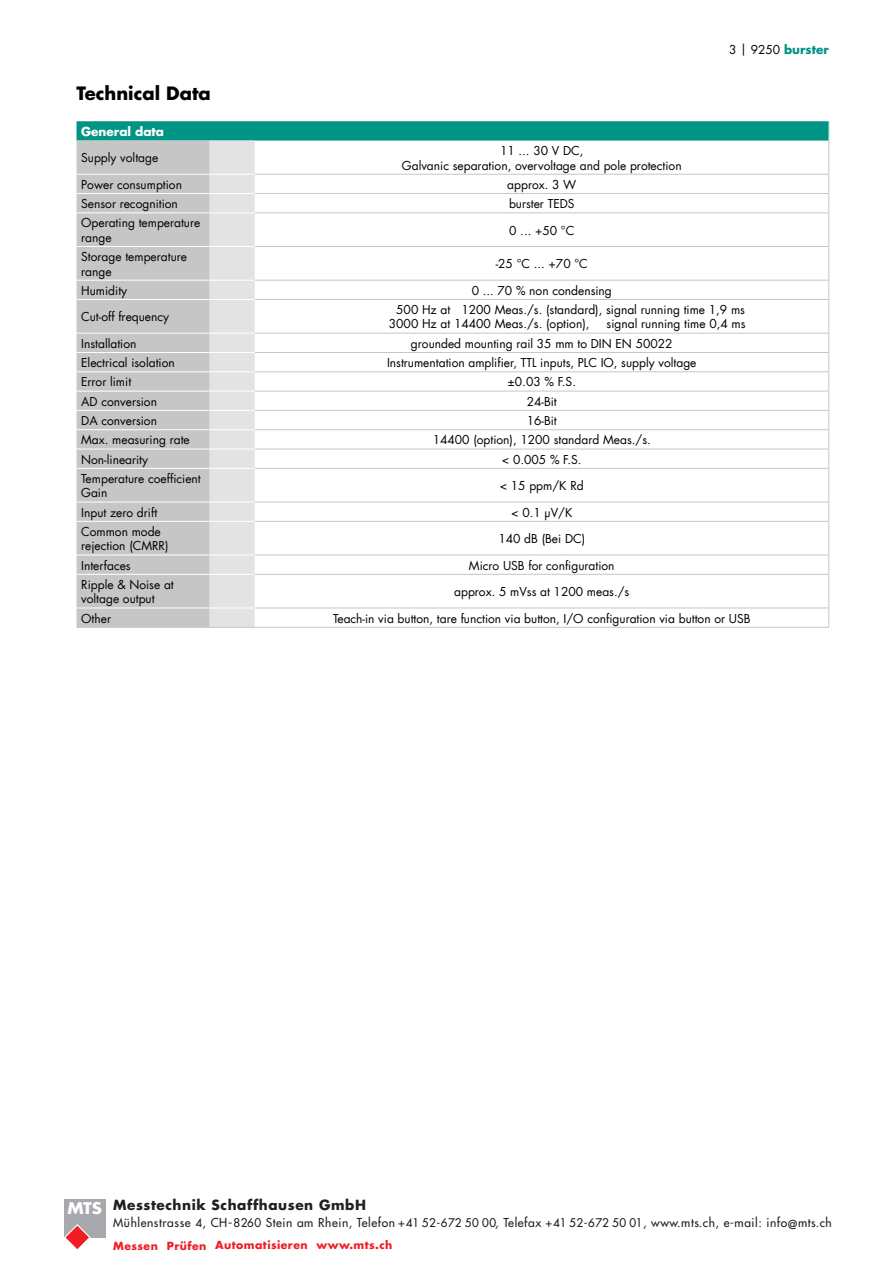
<style>
.page{position:relative;width:893px;height:1263px;background:#fff}
.page>*{position:absolute;margin:0;border:0;box-sizing:border-box;transform-origin:0 0}
.t1{font:700 18px "Futura LT";color:#000}
.t2{font:700 13.65px "Futura";letter-spacing:.04em;color:#231f20}
.t3{font:12px/14.4px "Futura LT";color:#000}
.t4{font:12px "Futura";letter-spacing:.045em;color:#231f20}
.t5{font:700 12px "Futura LT";color:#009484}
.t6{font:700 12px "Futura LT";color:#fff}
.t7{font:700 10.95px "Futura";letter-spacing:.04em;color:#ee1e24}
.s1{font-weight:400;color:#000}
.s2{font-size:15.75px;color:#fff}
.s3{font-size:11.7px}
.s4{font-size:12.15px}
</style>
<div class="page">
<svg style="left:77px;top:121px;width:752px;height:506px"></svg>
<hr style="left:210px;top:174px;width:45px;height:1px;background:#fff">
<hr style="left:210px;top:193px;width:45px;height:1px;background:#fff">
<hr style="left:210px;top:212px;width:45px;height:1px;background:#fff">
<hr style="left:210px;top:246px;width:45px;height:1px;background:#fff">
<hr style="left:210px;top:280px;width:45px;height:1px;background:#fff">
<hr style="left:210px;top:299px;width:45px;height:1px;background:#fff">
<hr style="left:210px;top:333px;width:45px;height:1px;background:#fff">
<hr style="left:210px;top:352px;width:45px;height:1px;background:#fff">
<hr style="left:210px;top:371px;width:45px;height:1px;background:#fff">
<hr style="left:210px;top:391px;width:45px;height:1px;background:#fff">
<hr style="left:210px;top:410px;width:45px;height:1px;background:#fff">
<hr style="left:210px;top:429px;width:45px;height:1px;background:#fff">
<hr style="left:210px;top:449px;width:45px;height:1px;background:#fff">
<hr style="left:210px;top:468px;width:45px;height:1px;background:#fff">
<hr style="left:210px;top:502px;width:45px;height:1px;background:#fff">
<hr style="left:210px;top:521px;width:45px;height:1px;background:#fff">
<hr style="left:210px;top:555px;width:45px;height:1px;background:#fff">
<hr style="left:210px;top:574px;width:45px;height:1px;background:#fff">
<hr style="left:210px;top:608px;width:45px;height:1px;background:#fff">
<hr style="left:77px;top:627px;width:133px;height:1px;background:#c6c6c6">
<hr style="left:210px;top:627px;width:45px;height:1px;background:#c6c6c6">
<hr style="left:255px;top:627px;width:574px;height:1px;background:#c6c6c6">
<div style="left:64px;top:1199px;width:41px;height:38px;background:#a8a9ad"></div>
<svg style="left:64px;top:1224px;width:28px;height:25px"></svg>
<p class="t5" style="left:729px;top:42px;width:101px"><span class="s1">3 | 9250</span> burster</p>
<h1 class="t1" style="left:77px;top:81px;width:136px">Technical Data</h1>
<p class="t6" style="left:81px;top:123px;width:84px">General data</p>
<p class="t3" style="left:81px;top:151px;width:79px">Supply voltage</p>
<p class="t3" style="left:402px;top:144px;width:281px;text-align:center">11 ... 30 V DC,<br>Galvanic separation, overvoltage and pole protection</p>
<p class="t3" style="left:81px;top:177px;width:102px">Power consumption</p>
<p class="t3" style="left:507px;top:177px;width:71px">approx. 3 W</p>
<p class="t3" style="left:81px;top:197px;width:98px">Sensor recognition</p>
<p class="t3" style="left:509px;top:197px;width:67px">burster TEDS</p>
<p class="t3" style="left:81px;top:216px;width:121px">Operating temperature range</p>
<p class="t3" style="left:509px;top:223px;width:67px">0 ... +50 °C</p>
<p class="t3" style="left:81px;top:250px;width:107px">Storage temperature range</p>
<p class="t3" style="left:496px;top:257px;width:94px">-25 °C ... +70 °C</p>
<p class="t3" style="left:81px;top:283px;width:47px">Humidity</p>
<p class="t3" style="left:472px;top:283px;width:142px">0 ... 70 % non condensing</p>
<p class="t3" style="left:81px;top:310px;width:89px">Cut-off frequency</p>
<p class="t3" style="left:389px;top:303px;width:358px;text-indent:7px">500 Hz at 1200 Meas./s. (standard), signal running time 1,9 ms<br>3000 Hz at 14400 Meas./s. (option),</p>
<p class="t3" style="left:607px;top:317px;width:140px">signal running time 0,4 ms</p>
<p class="t3" style="left:81px;top:336px;width:57px">Installation</p>
<p class="t3" style="left:411px;top:336px;width:263px">grounded mounting rail 35 mm to DIN EN 50022</p>
<p class="t3" style="left:81px;top:356px;width:95px">Electrical isolation</p>
<p class="t3" style="left:387px;top:356px;width:311px">Instrumentation amplifier, TTL inputs, PLC IO, supply voltage</p>
<p class="t3" style="left:81px;top:375px;width:52px">Error limit</p>
<p class="t3" style="left:507px;top:375px;width:70px">±0.03 % F.S.</p>
<p class="t3" style="left:81px;top:394px;width:77px">AD conversion</p>
<p class="t3" style="left:527px;top:394px;width:32px">24-Bit</p>
<p class="t3" style="left:81px;top:414px;width:77px">DA conversion</p>
<p class="t3" style="left:527px;top:414px;width:32px">16-Bit</p>
<p class="t3" style="left:81px;top:433px;width:110px">Max. measuring rate</p>
<p class="t3" style="left:433px;top:433px;width:220px">14400 (option), 1200 standard Meas./s.</p>
<p class="t3" style="left:81px;top:452px;width:68px">Non-linearity</p>
<p class="t3" style="left:502px;top:452px;width:81px">&lt; 0.005 % F.S.</p>
<p class="t3" style="left:81px;top:471px;width:121px">Temperature coefficient<br>Gain</p>
<p class="t3" style="left:500px;top:479px;width:85px">&lt; 15 ppm/K Rd</p>
<p class="t3" style="left:81px;top:505px;width:78px">Input zero drift</p>
<p class="t3" style="left:511px;top:505px;width:63px">&lt; 0.1 µV/K</p>
<p class="t3" style="left:81px;top:524px;width:89px">Common mode rejection (CMRR)</p>
<p class="t3" style="left:498px;top:532px;width:88px">140 dB (Bei DC)</p>
<p class="t3" style="left:81px;top:558px;width:51px">Interfaces</p>
<p class="t3" style="left:469px;top:558px;width:147px">Micro USB for configuration</p>
<p class="t3" style="left:81px;top:577px;width:94px">Ripple &amp; Noise at voltage output</p>
<p class="t3" style="left:454px;top:585px;width:177px">approx. 5 mVss at 1200 meas./s</p>
<p class="t3" style="left:81px;top:611px;width:31px">Other</p>
<p class="t3" style="left:333px;top:611px;width:419px">Teach-in via button, tare function via button, I/O configuration via button or USB</p>
<p class="t2" style="left:67px;top:1199px;width:300px"><span class="s2">MTS</span> Messtechnik Schaffhausen GmbH</p>
<p class="t4" style="left:113px;top:1216px;width:720px">Mühlenstrasse <span class="s3">4</span><span class="s4">,</span> CH<span class="s4">-</span><span class="s3">8260</span> Stein am Rhein, Telefon <span class="s4">+</span><span class="s3">41 52-672 50 00</span><span class="s4">,</span> Telefax <span class="s4">+</span><span class="s3">41 52-672 50 01</span><span class="s4">,</span> www.mts.ch, e-mail: info@mts.ch</p>
<p class="t7" style="left:113px;top:1240px;width:281px">Messen Prüfen Automatisieren www.mts.ch</p>
</div>
